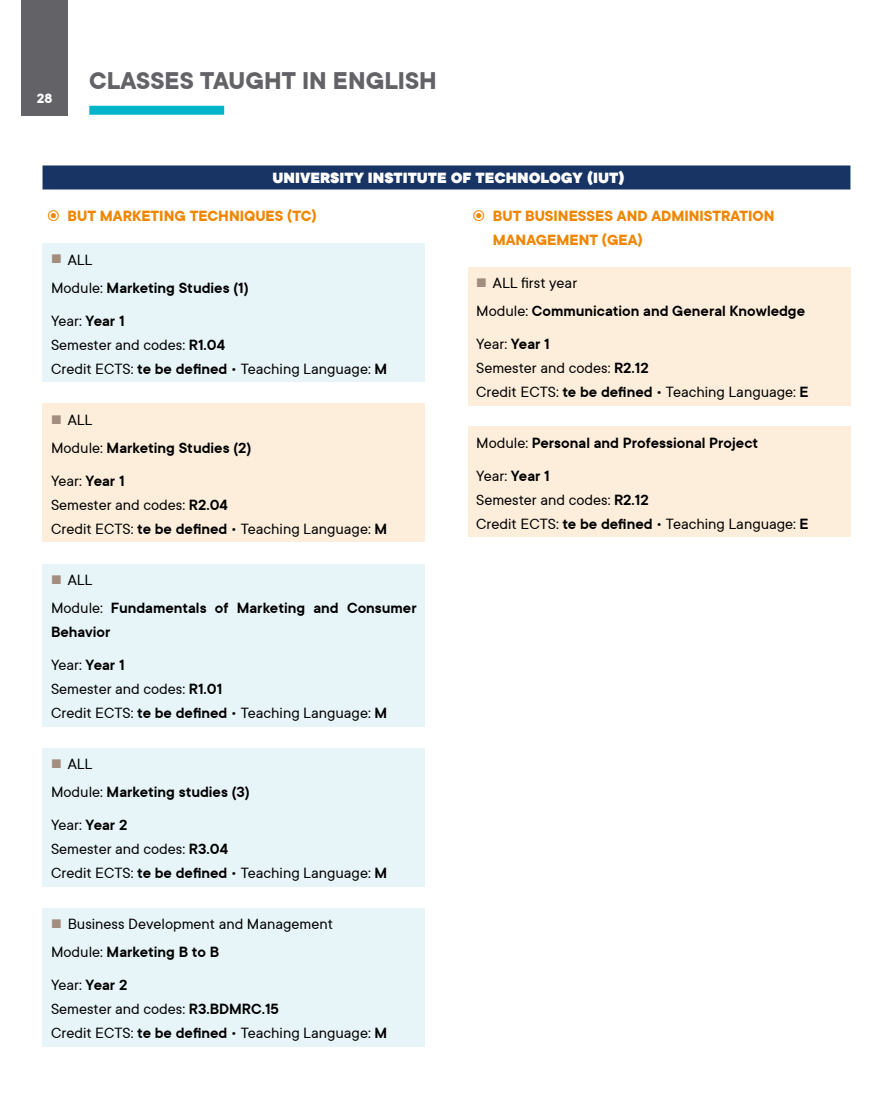
<style>
.page{position:relative;width:893px;height:1106px;background:#fff}
.page>*{position:absolute;margin:0;border:0;box-sizing:border-box;transform-origin:0 0}
.t1{font:700 27px "TT Commons Classic";color:#636267}
.t2{font:16.5px/24px "TT Commons Classic";color:#000}
.t3{font:600 16.5px/28.2px "TT Commons Classic";color:#000}
.t4{font:700 16.5px/24px "TT Commons Classic";color:#f08600}
.t5{font:900 16.5px "TT Commons Classic";color:#fff}
.t6{font:700 15px "TT Commons Classic";color:#fff}
.s1{font-weight:400}
.s2{font-weight:600}
</style>
<div class="page">
<div style="left:43px;top:165px;width:807px;height:24px;background:#183465"></div>
<div style="left:43px;top:243px;width:382px;height:139px;background:#e8f5f8"></div>
<div style="left:43px;top:403px;width:382px;height:139px;background:#fdeedc"></div>
<div style="left:43px;top:563px;width:382px;height:163px;background:#e8f5f8"></div>
<div style="left:43px;top:747px;width:382px;height:139px;background:#e8f5f8"></div>
<div style="left:43px;top:907px;width:382px;height:139px;background:#e8f5f8"></div>
<div style="left:468px;top:427px;width:382px;height:110px;background:#fdeedc"></div>
<div style="left:468px;top:267px;width:382px;height:138px;background:#fdeedc"></div>
<div style="left:89px;top:106px;width:135px;height:9px;background:#00b5ca"></div>
<div style="left:21px;top:0;width:47px;height:116px;background:#636267"></div>
<p class="t6" style="left:37px;top:89px;width:17px">28</p>
<h1 class="t1" style="left:89px;top:63px;width:349px">CLASSES TAUGHT IN ENGLISH</h1>
<p class="t5" style="left:273px;top:166px;width:354px">UNIVERSITY INSTITUTE OF TECHNOLOGY (IUT)</p>
<p class="t4" style="left:68px;top:204px;width:251px">BUT MARKETING TECHNIQUES (TC)</p>
<p class="t4" style="left:493px;top:204px;width:283px">BUT BUSINESSES AND ADMINISTRATION<br>MANAGEMENT (GEA)</p>
<p class="t3" style="left:51px;top:245px;width:199px;text-indent:17px"><span class="s1">ALL<br>Module:</span> Marketing Studies (1)</p>
<p class="t2" style="left:51px;top:308px;width:338px">Year: <span class="s2">Year 1<br></span>Semester and codes: <span class="s2">R1.04<br></span>Credit ECTS: <span class="s2">te be defined</span> • Teaching Language: <span class="s2">M</span></p>
<p class="t3" style="left:51px;top:405px;width:202px;text-indent:17px"><span class="s1">ALL<br>Module:</span> Marketing Studies (2)</p>
<p class="t2" style="left:51px;top:468px;width:338px">Year: <span class="s2">Year 1<br></span>Semester and codes: <span class="s2">R2.04<br></span>Credit ECTS: <span class="s2">te be defined</span> • Teaching Language: <span class="s2">M</span></p>
<p class="t3" style="left:51px;top:565px;width:367px;text-indent:17px"><span class="s1">ALL<br>Module:</span> Fundamentals of Marketing and Consumer</p>
<p class="t3" style="left:51px;top:615px;width:75px;line-height:32.5px">Behavior<br><span class="s1">Year:</span> Year 1</p>
<p class="t2" style="left:51px;top:676px;width:338px">Semester and codes: <span class="s2">R1.01<br></span>Credit ECTS: <span class="s2">te be defined</span> • Teaching Language: <span class="s2">M</span></p>
<p class="t3" style="left:51px;top:749px;width:200px;text-indent:17px"><span class="s1">ALL<br>Module:</span> Marketing studies (3)</p>
<p class="t2" style="left:51px;top:812px;width:338px">Year: <span class="s2">Year 2<br></span>Semester and codes: <span class="s2">R3.04<br></span>Credit ECTS: <span class="s2">te be defined</span> • Teaching Language: <span class="s2">M</span></p>
<p class="t2" style="left:51px;top:909px;width:284px;line-height:28.2px;text-indent:17px">Business Development and Management<br>Module: <span class="s2">Marketing B to B</span></p>
<p class="t2" style="left:51px;top:972px;width:338px">Year: <span class="s2">Year 2<br></span>Semester and codes: <span class="s2">R3.BDMRC.15<br></span>Credit ECTS: <span class="s2">te be defined</span> • Teaching Language: <span class="s2">M</span></p>
<p class="t3" style="left:476px;top:268px;width:330px;text-indent:17px"><span class="s1">ALL first year<br>Module:</span> Communication and General Knowledge</p>
<p class="t2" style="left:476px;top:331px;width:334px">Year: <span class="s2">Year 1<br></span>Semester and codes: <span class="s2">R2.12<br></span>Credit ECTS: <span class="s2">te be defined</span> • Teaching Language: <span class="s2">E</span></p>
<p class="t3" style="left:476px;top:426px;width:283px;line-height:32.5px"><span class="s1">Module:</span> Personal and Professional Project<br><span class="s1">Year:</span> Year 1</p>
<p class="t2" style="left:476px;top:487px;width:334px">Semester and codes: <span class="s2">R2.12<br></span>Credit ECTS: <span class="s2">te be defined</span> • Teaching Language: <span class="s2">E</span></p>
</div>
